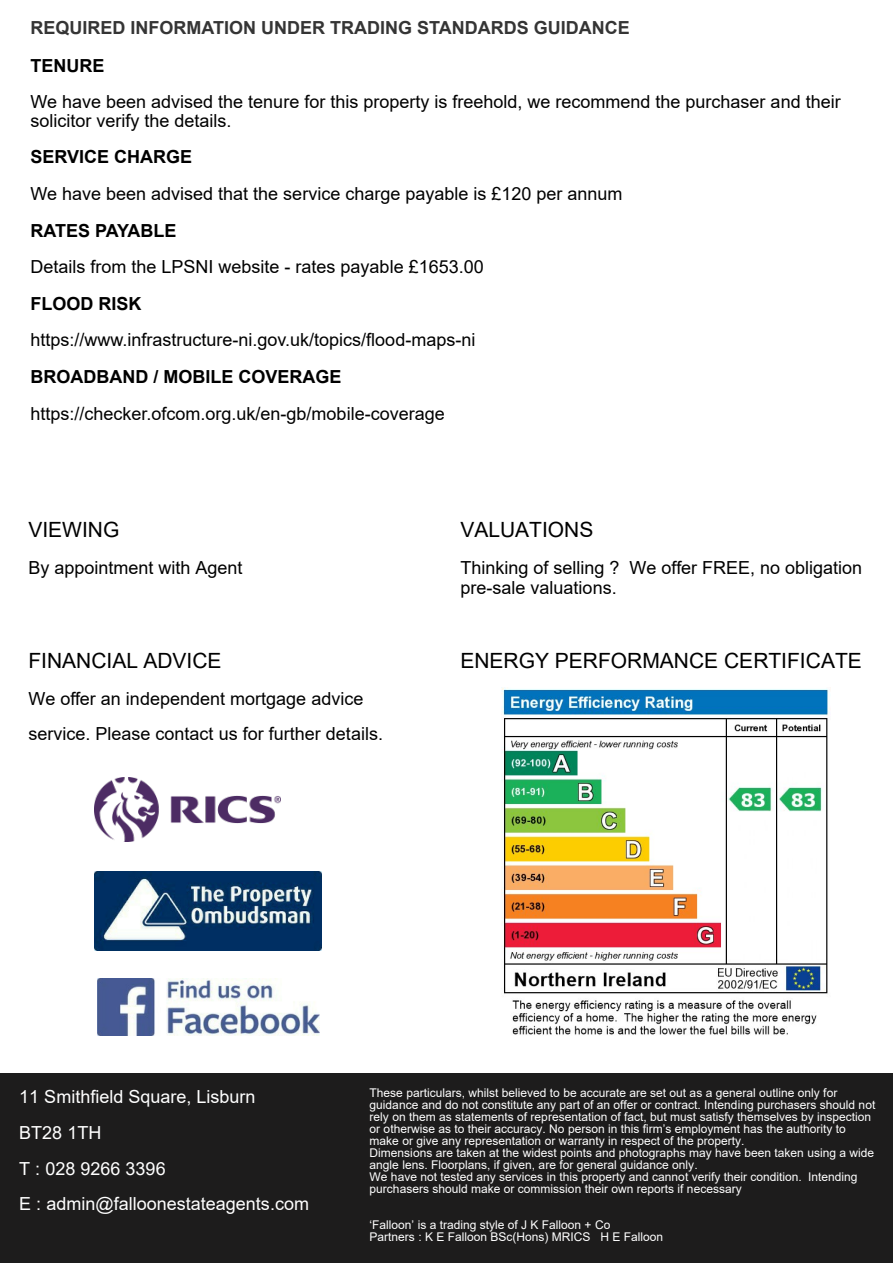
<style>
.page{position:relative;width:893px;height:1263px;background:#fff}
.page>*{position:absolute;margin:0;border:0;box-sizing:border-box;transform-origin:0 0}
.t1{font:21px "Arial";color:#000}
.t2{font:18px/20.7px "Arial";color:#000}
.t3{font:18px/35.7px "Arial";color:#fff}
.t4{font:700 18px "Arial";color:#000}
.t5{font:700 18px "Arial";color:#353535}
.t6{font:12px/12px "Arial";color:#fff}
</style>
<div class="page">
<img style="left:95px;top:777px;width:186px;height:65px">
<img style="left:97px;top:978px;width:222px;height:58px">
<div style="left:0;top:1073px;width:893px;height:190px;background:#1d1c1c"></div>
<img style="left:95px;top:872px;width:227px;height:79px">
<img style="left:502px;top:687px;width:328px;height:348px">
<h2 class="t5" style="left:30px;top:21px;width:601px">REQUIRED INFORMATION UNDER TRADING STANDARDS GUIDANCE</h2>
<h2 class="t4" style="left:30px;top:59px;width:76px">TENURE</h2>
<h2 class="t2" style="left:30px;top:94px;width:812px;line-height:18.6px">We have been advised the tenure for this property is freehold, we recommend the purchaser and their solicitor verify the details.</h2>
<h2 class="t4" style="left:30px;top:150px;width:163px">SERVICE CHARGE</h2>
<h2 class="t2" style="left:30px;top:185px;width:594px">We have been advised that the service charge payable is £120 per annum</h2>
<h2 class="t4" style="left:30px;top:223px;width:148px">RATES PAYABLE</h2>
<h2 class="t2" style="left:30px;top:258px;width:455px">Details from the LPSNI website - rates payable £1653.00</h2>
<h2 class="t4" style="left:30px;top:297px;width:112px">FLOOD RISK</h2>
<h2 class="t2" style="left:30px;top:331px;width:446px">https://www.infrastructure-ni.gov.uk/topics/flood-maps-ni</h2>
<h2 class="t4" style="left:30px;top:370px;width:313px">BROADBAND / MOBILE COVERAGE</h2>
<h2 class="t2" style="left:30px;top:404px;width:416px">https://checker.ofcom.org.uk/en-gb/mobile-coverage</h2>
<h1 class="t1" style="left:28px;top:522px;width:93px">VIEWING</h1>
<h1 class="t1" style="left:460px;top:522px;width:135px">VALUATIONS</h1>
<h2 class="t2" style="left:28px;top:559px;width:216px">By appointment with Agent</h2>
<h2 class="t2" style="left:460px;top:559px;width:403px">Thinking of selling ? We offer FREE, no obligation pre-sale valuations.</h2>
<h1 class="t1" style="left:28px;top:653px;width:195px">FINANCIAL ADVICE</h1>
<h1 class="t1" style="left:460px;top:653px;width:403px">ENERGY PERFORMANCE CERTIFICATE</h1>
<h2 class="t2" style="left:28px;top:682px;width:356px;line-height:35.7px">We offer an independent mortgage advice service. Please contact us for further details.</h2>
<h2 class="t3" style="left:19px;top:1081px;width:291px">11 Smithfield Square, Lisburn<br>BT28 1TH<br>T : 028 9266 3396<br>E : admin@falloonestateagents.com</h2>
<p class="t6" style="left:370px;top:1088px;width:507px">These particulars, whilst believed to be accurate are set out as a general outline only for guidance and do not constitute any part of an offer or contract. Intending purchasers should not rely on them as statements of representation of fact, but must satisfy themselves by inspection or otherwise as to their accuracy. No person in this firm’s employment has the authority to make or give any representation or warranty in respect of the property.<br>Dimensions are taken at the widest points and photographs may have been taken using a wide angle lens. Floorplans, if given, are for general guidance only.<br>We have not tested any services in this property and cannot verify their condition. Intending purchasers should make or commission their own reports if necessary</p>
<p class="t6" style="left:370px;top:1220px;width:295px">‘Falloon’ is a trading style of J K Falloon + Co<br>Partners : K E Falloon BSc(Hons) MRICS H E Falloon</p>
</div>
